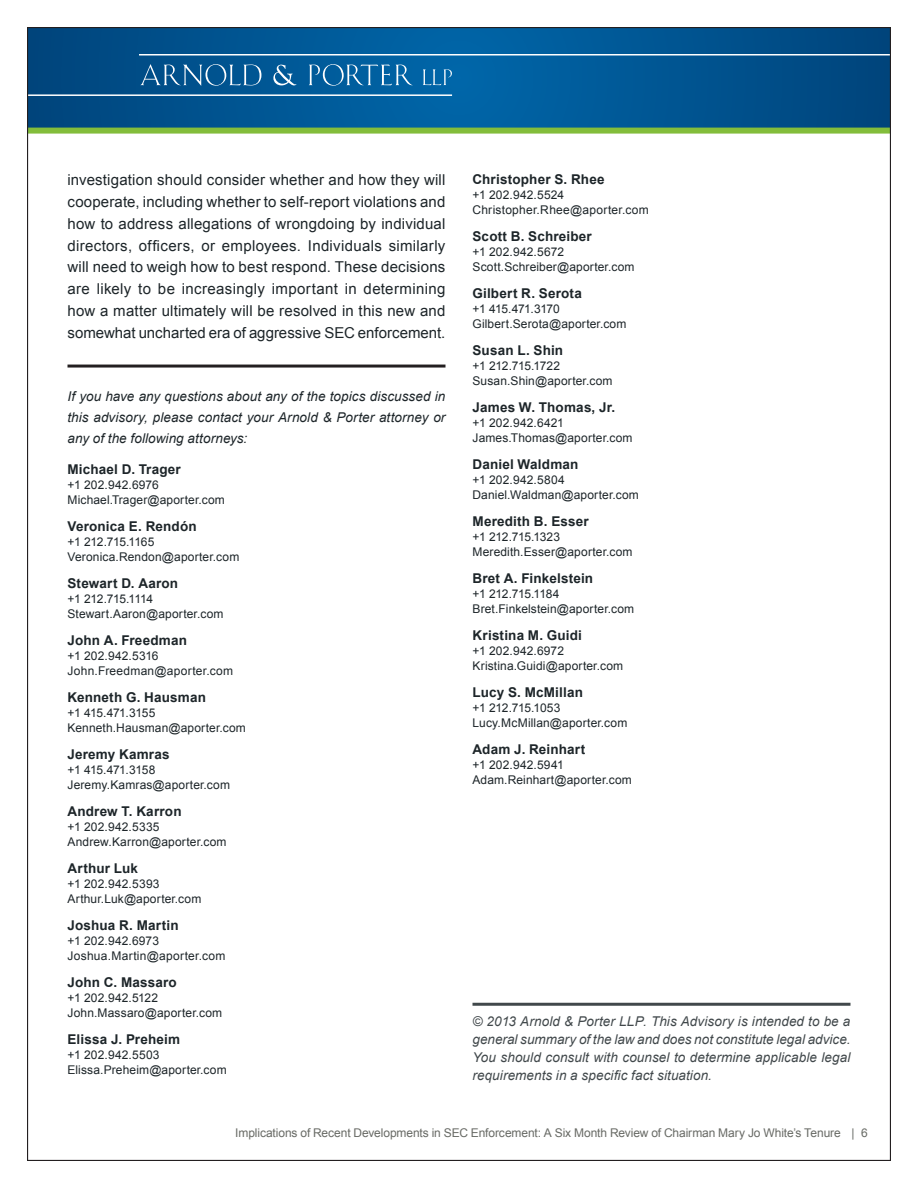
<style>
.page{position:relative;width:918px;height:1188px;background:#fff}
.page>*{position:absolute;margin:0;border:0;box-sizing:border-box;transform-origin:0 0}
.Footnote{font:15px/21.8px "Arial";color:#1d2529;text-align:justify}
.ContactName{font:700 13.5px "Arial";letter-spacing:.01em;color:#1d2529}
.Summery{font:italic 13.5px/18px "Arial";letter-spacing:.01em;color:#41484b;text-align:justify}
.ContactDisclaimer{font:italic 13.5px/21px "Arial";letter-spacing:.005em;color:#1d2529;text-align:justify}
.ContactEmail{font:12px "Arial";letter-spacing:.015em;color:#1d2529}
.Contact_Phone_Number{font:12px "Arial";color:#1d2529}
.Contact_Phone_Number-2{font:12px "Arial";letter-spacing:-.03em;color:#1d2529}
.t1{font:12px "Arial";letter-spacing:-.01em;color:#686a65}
.Contact_Phone_Number-3{font:12px "Arial";letter-spacing:-.035em;color:#1d2529}
.Contact_Phone_Number-4{font:12px "Arial";letter-spacing:.02em;color:#1d2529}
.Contact_Phone_Number-5{font:12px "Arial";letter-spacing:.025em;color:#1d2529}
.Contact_Phone_Number-6{font:12px "Arial";letter-spacing:-.02em;color:#1d2529}
</style>
<div class="page">
<svg style="left:29px;top:29px;width:860px;height:99px;background:#005591"></svg>
<div style="left:28px;top:128px;width:862px;height:6px;background:#83bd3b"></div>
<hr style="left:139px;top:54px;width:752px;height:2px;background:#fff">
<hr style="left:27px;top:94px;width:425px;height:2px;background:#fff">
<svg style="left:140px;top:64px;width:121px;height:22px;background:#296d9f"></svg>
<svg style="left:273px;top:65px;width:23px;height:20px"></svg>
<svg style="left:423px;top:69px;width:29px;height:16px"></svg>
<svg style="left:309px;top:64px;width:104px;height:22px;background:#2c7aaf"></svg>
<hr style="left:472px;top:1003px;width:378px;height:3px;background:#41484b">
<hr style="left:68px;top:365px;width:378px;height:3px;background:#231f20">
<p class="Footnote" style="left:68px;top:169px;width:379px">investigation should consider whether and how they will cooperate, including whether to self-report violations and how to address allegations of wrongdoing by individual directors, officers, or employees. Individuals similarly will need to weigh how to best respond. These decisions are likely to be increasingly important in determining how a matter ultimately will be resolved in this new and somewhat uncharted era of aggressive SEC enforcement.</p>
<p class="ContactDisclaimer" style="left:68px;top:386px;width:379px">If you have any questions about any of the topics discussed in this advisory, please contact your Arnold &amp; Porter attorney or any of the following attorneys:</p>
<p class="ContactName" style="left:68px;top:460px;width:115px">Michael D. Trager</p>
<p class="Contact_Phone_Number" style="left:68px;top:477px;width:93px">+1 202.942.6976</p>
<p class="ContactEmail" style="left:68px;top:492px;width:159px">Michael.Trager@aporter.com</p>
<p class="ContactName" style="left:68px;top:517px;width:131px">Veronica E. Rendón</p>
<p class="Contact_Phone_Number-2" style="left:68px;top:534px;width:88px">+1 212.715.1165</p>
<p class="ContactEmail" style="left:68px;top:549px;width:173px">Veronica.Rendon@aporter.com</p>
<p class="ContactName" style="left:68px;top:574px;width:112px">Stewart D. Aaron</p>
<p class="Contact_Phone_Number-3" style="left:68px;top:591px;width:87px">+1 212.715.1114</p>
<p class="ContactEmail" style="left:68px;top:606px;width:158px">Stewart.Aaron@aporter.com</p>
<p class="ContactName" style="left:68px;top:631px;width:121px">John A. Freedman</p>
<p class="Contact_Phone_Number" style="left:68px;top:648px;width:93px">+1 202.942.5316</p>
<p class="ContactEmail" style="left:68px;top:663px;width:167px">John.Freedman@aporter.com</p>
<p class="ContactName" style="left:68px;top:688px;width:140px">Kenneth G. Hausman</p>
<p class="Contact_Phone_Number-2" style="left:68px;top:705px;width:89px">+1 415.471.3155</p>
<p class="ContactEmail" style="left:68px;top:720px;width:180px">Kenneth.Hausman@aporter.com</p>
<p class="ContactName" style="left:68px;top:745px;width:104px">Jeremy Kamras</p>
<p class="Contact_Phone_Number-2" style="left:68px;top:762px;width:89px">+1 415.471.3158</p>
<p class="ContactEmail" style="left:68px;top:777px;width:164px">Jeremy.Kamras@aporter.com</p>
<p class="ContactName" style="left:68px;top:802px;width:116px">Andrew T. Karron</p>
<p class="Contact_Phone_Number-4" style="left:68px;top:819px;width:94px">+1 202.942.5335</p>
<p class="ContactEmail" style="left:68px;top:834px;width:161px">Andrew.Karron@aporter.com</p>
<p class="ContactName" style="left:68px;top:859px;width:72px">Arthur Luk</p>
<p class="Contact_Phone_Number" style="left:68px;top:876px;width:94px">+1 202.942.5393</p>
<p class="ContactEmail" style="left:68px;top:891px;width:135px">Arthur.Luk@aporter.com</p>
<p class="ContactName" style="left:68px;top:916px;width:113px">Joshua R. Martin</p>
<p class="Contact_Phone_Number" style="left:68px;top:933px;width:93px">+1 202.942.6973</p>
<p class="ContactEmail" style="left:68px;top:948px;width:160px">Joshua.Martin@aporter.com</p>
<p class="ContactName" style="left:68px;top:973px;width:111px">John C. Massaro</p>
<p class="Contact_Phone_Number" style="left:68px;top:990px;width:92px">+1 202.942.5122</p>
<p class="ContactEmail" style="left:68px;top:1005px;width:156px">John.Massaro@aporter.com</p>
<p class="ContactName" style="left:68px;top:1030px;width:114px">Elissa J. Preheim</p>
<p class="Contact_Phone_Number" style="left:68px;top:1047px;width:94px">+1 202.942.5503</p>
<p class="ContactEmail" style="left:68px;top:1062px;width:161px">Elissa.Preheim@aporter.com</p>
<p class="ContactName" style="left:472px;top:170px;width:134px">Christopher S. Rhee</p>
<p class="Contact_Phone_Number" style="left:472px;top:187px;width:93px">+1 202.942.5524</p>
<p class="ContactEmail" style="left:472px;top:202px;width:178px">Christopher.Rhee@aporter.com</p>
<p class="ContactName" style="left:472px;top:227px;width:121px">Scott B. Schreiber</p>
<p class="Contact_Phone_Number" style="left:472px;top:244px;width:93px">+1 202.942.5672</p>
<p class="ContactEmail" style="left:472px;top:259px;width:164px">Scott.Schreiber@aporter.com</p>
<p class="ContactName" style="left:472px;top:284px;width:111px">Gilbert R. Serota</p>
<p class="Contact_Phone_Number-2" style="left:472px;top:301px;width:89px">+1 415.471.3170</p>
<p class="ContactEmail" style="left:472px;top:316px;width:155px">Gilbert.Serota@aporter.com</p>
<p class="ContactName" style="left:472px;top:341px;width:92px">Susan L. Shin</p>
<p class="Contact_Phone_Number-2" style="left:472px;top:358px;width:89px">+1 212.715.1722</p>
<p class="ContactEmail" style="left:472px;top:373px;width:142px">Susan.Shin@aporter.com</p>
<p class="ContactName" style="left:472px;top:398px;width:144px">James W. Thomas, Jr.</p>
<p class="Contact_Phone_Number" style="left:472px;top:415px;width:93px">+1 202.942.6421</p>
<p class="ContactEmail" style="left:472px;top:430px;width:162px">James.Thomas@aporter.com</p>
<p class="ContactName" style="left:472px;top:455px;width:107px">Daniel Waldman</p>
<p class="Contact_Phone_Number-5" style="left:472px;top:472px;width:94px">+1 202.942.5804</p>
<p class="ContactEmail" style="left:472px;top:487px;width:168px">Daniel.Waldman@aporter.com</p>
<p class="ContactName" style="left:472px;top:512px;width:118px">Meredith B. Esser</p>
<p class="Contact_Phone_Number-2" style="left:472px;top:529px;width:89px">+1 212.715.1323</p>
<p class="ContactEmail" style="left:472px;top:544px;width:162px">Meredith.Esser@aporter.com</p>
<p class="ContactName" style="left:472px;top:569px;width:122px">Bret A. Finkelstein</p>
<p class="Contact_Phone_Number-2" style="left:472px;top:586px;width:89px">+1 212.715.1184</p>
<p class="ContactEmail" style="left:472px;top:601px;width:163px">Bret.Finkelstein@aporter.com</p>
<p class="ContactName" style="left:472px;top:626px;width:111px">Kristina M. Guidi</p>
<p class="Contact_Phone_Number" style="left:472px;top:643px;width:93px">+1 202.942.6972</p>
<p class="ContactEmail" style="left:472px;top:658px;width:152px">Kristina.Guidi@aporter.com</p>
<p class="ContactName" style="left:472px;top:683px;width:112px">Lucy S. McMillan</p>
<p class="Contact_Phone_Number-6" style="left:472px;top:700px;width:90px">+1 212.715.1053</p>
<p class="ContactEmail" style="left:472px;top:715px;width:156px">Lucy.McMillan@aporter.com</p>
<p class="ContactName" style="left:472px;top:740px;width:114px">Adam J. Reinhart</p>
<p class="Contact_Phone_Number" style="left:472px;top:757px;width:93px">+1 202.942.5941</p>
<p class="ContactEmail" style="left:472px;top:772px;width:161px">Adam.Reinhart@aporter.com</p>
<p class="Summery" style="left:472px;top:1012px;width:380px">© 2013 Arnold &amp; Porter LLP. This Advisory is intended to be a general summary of the law and does not constitute legal advice.<br>You should consult with counsel to determine applicable legal requirements in a specific fact situation.</p>
<p class="t1" style="left:235px;top:1125px;width:607px">Implications of Recent Developments in SEC Enforcement: A Six Month Review of Chairman Mary Jo White’s Tenure</p>
<p class="t1" style="left:851px;top:1125px;width:18px">| 6</p>
</div>
